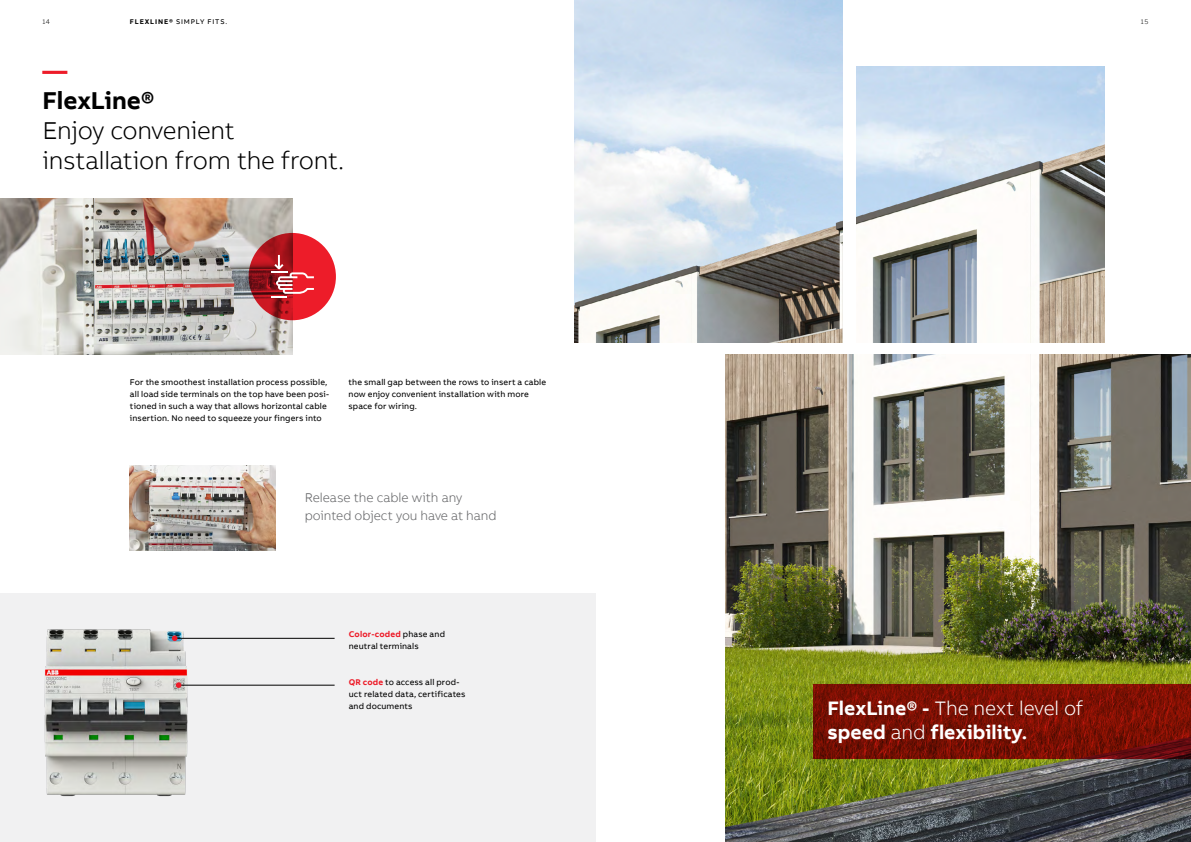
<style>
.page{position:relative;width:1191px;height:842px;background:#fff}
.page>*{position:absolute;margin:0;border:0;box-sizing:border-box;transform-origin:0 0}
.t1{font:300 25px/30px "AB Bvoice";letter-spacing:-.01em;color:#000}
.t2{font:700 25px "AB Bvoice";color:#000}
.t3{font:700 25px "AB Bvoice";color:#ed1c29}
.t4{font:700 20px/24px "AB Bvoice";letter-spacing:.005em;color:#fff}
.t5{font:300 13px/18px "AB Bvoice";letter-spacing:-.005em;color:#636466}
.t6{font:8.5px/12px "AB Bvoice";letter-spacing:.015em;color:#000}
.t7{font:7px "AB Bvoice";letter-spacing:.12em;color:#000}
.t8{font:300 7px "AB Bvoice";color:#000}
.s1{font-weight:700}
.s2{font-weight:700;color:#ed1c29}
.s3{font-weight:300}
</style>
<div class="page">
<img style="left:725px;top:355px;width:466px;height:487px">
<img style="left:574px;top:0;width:268px;height:343px">
<img style="left:856px;top:67px;width:248px;height:276px">
<svg style="left:813px;top:684px;width:378px;height:74px;background:#790f03"></svg>
<div style="left:0;top:594px;width:595px;height:248px;background:#f1f1f2"></div>
<img style="left:0;top:198px;width:292px;height:157px">
<svg style="left:249px;top:233px;width:87px;height:87px;background:#c71823"></svg>
<svg style="left:271px;top:255px;width:43px;height:43px;background:#d1444d"></svg>
<img style="left:44px;top:629px;width:148px;height:168px">
<hr style="left:174px;top:638px;width:160px;height:1px;background:#000">
<hr style="left:177px;top:685px;width:157px;height:1px;background:#000">
<svg style="left:172px;top:635px;width:5px;height:6px"></svg>
<svg style="left:176px;top:682px;width:5px;height:6px"></svg>
<img style="left:129px;top:466px;width:147px;height:84px">
<p class="t8" style="left:43px;top:17px;width:9px">14</p>
<p class="t7" style="left:130px;top:17px;width:99px"><span class="s1">FLEXLINE®</span> SIMPLY FITS.</p>
<p class="t8" style="left:1140px;top:17px;width:9px">15</p>
<h1 class="t3" style="left:43px;top:54px;width:26px">—</h1>
<h1 class="t2" style="left:43px;top:84px;width:114px">FlexLine®</h1>
<h1 class="t1" style="left:43px;top:115px;width:303px">Enjoy convenient installation from the front.</h1>
<p class="t6" style="left:130px;top:376px;width:201px">For the smoothest installation process possible, all load side terminals on the top have been posi&shy;tioned in such a way that allows horizontal cable insertion. No need to squeeze your fingers into</p>
<p class="t6" style="left:348px;top:376px;width:199px">the small gap between the rows to insert a cable now enjoy convenient installation with more space for wiring.</p>
<h3 class="t5" style="left:305px;top:488px;width:193px">Release the cable with any pointed object you have at hand</h3>
<p class="t6" style="left:349px;top:628px;width:98px"><span class="s2">Color-coded</span> phase and neutral terminals</p>
<p class="t6" style="left:349px;top:676px;width:118px"><span class="s2">QR code</span> to access all prod&shy;uct related data, certificates and documents</p>
<h2 class="t4" style="left:827px;top:696px;width:257px">FlexLine® - <span class="s3">The next level of </span>speed <span class="s3">and</span> flexibility.</h2>
</div>
